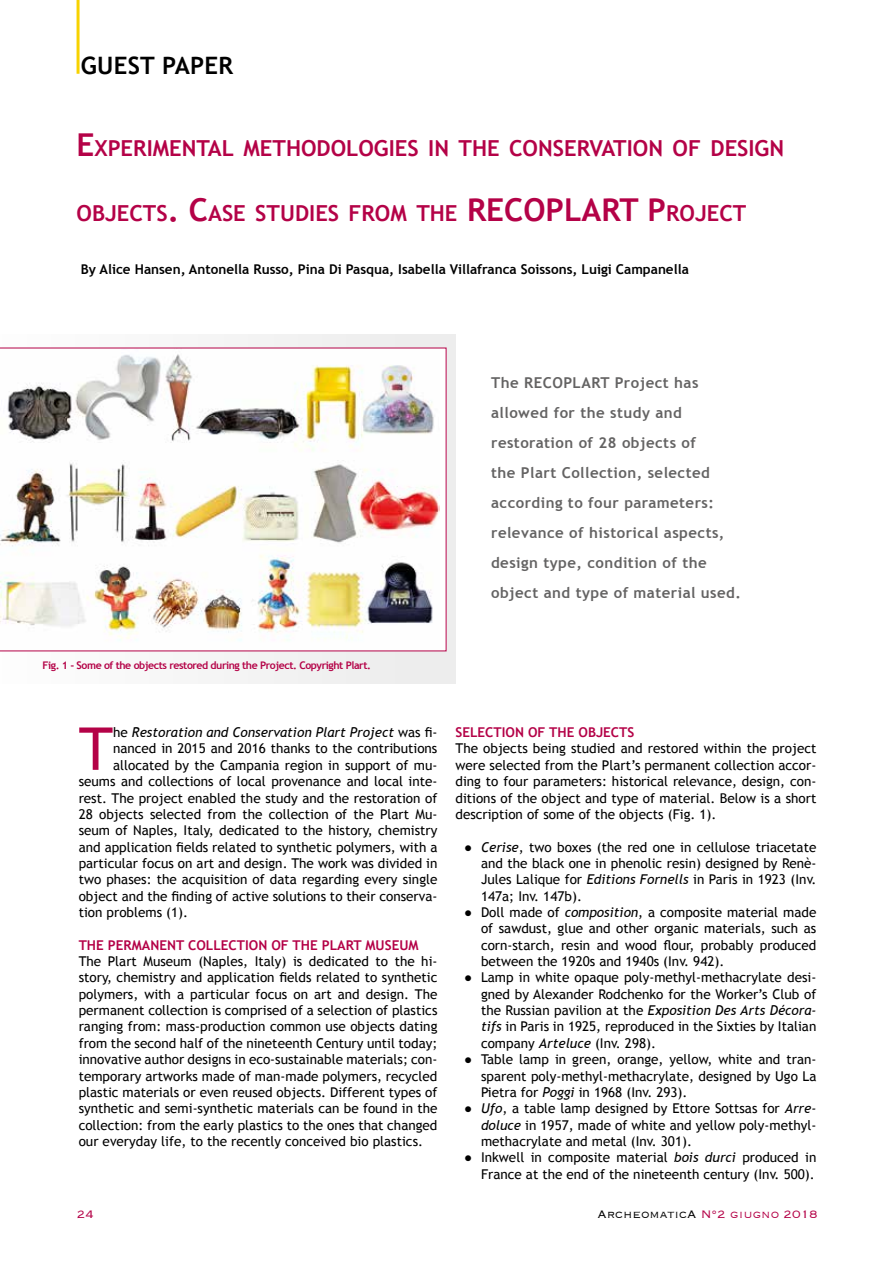
<style>
.page{position:relative;width:893px;height:1263px;background:#fff}
.page>*{position:absolute;margin:0;border:0;box-sizing:border-box;transform-origin:0 0}
.t1{font:59.25px "Trebuchet MS";color:#b40247}
.t2{font:700 24px "Trebuchet MS";letter-spacing:.01em;color:#000}
.t3{font:700 22.05px "Trebuchet MS";color:#b40247}
.t4{font:700 15px/30px "Trebuchet MS";letter-spacing:.03em;color:#646363}
.t5{font:300 14.1px "Copperplate";color:#b40247}
.t6{font:13.5px/16.4px "Trebuchet MS";color:#000;text-align:justify}
.t7{font:700 13.5px "Trebuchet MS";color:#000}
.t8{font:700 13.5px "Trebuchet MS";color:#b40247}
.t9{font:italic 13.5px "Trebuchet MS";color:#000}
.t10{font:700 10.5px "Trebuchet MS";letter-spacing:-.04em;color:#b40247}
.s1{font-size:31.5px}
.s2{font-style:normal}
.s3{font-family:"Arial"}
.s4{font-style:italic}
.s5{color:#000}
</style>
<div class="page">
<div style="left:0;top:334px;width:455px;height:350px;background:#ededed"></div>
<hr style="left:77px;top:0;width:3px;height:74px;background:#f7d200">
<img style="left:0;top:348px;width:446px;height:303px">
<h2 class="t2" style="left:81px;top:50px;width:154px">GUEST PAPER</h2>
<h3 class="t3" style="left:77px;top:134px;width:709px"><span class="s1">E</span>XPERIMENTAL METHODOLOGIES IN THE CONSERVATION OF DESIGN</h3>
<h3 class="t3" style="left:77px;top:199px;width:467px">OBJ ECTS<span class="s1">. C</span>ASE STUDIES FROM THE <span class="s1">RECOPL</span></h3>
<h3 class="t3" style="left:581px;top:199px;width:166px"><span class="s1">ART P</span>ROJECT</h3>
<p class="t7" style="left:81px;top:260px;width:609px">By Alice Hansen, Antonella Russo, Pina Di Pasqua, Isabella Villafranca Soissons, Luigi Campanella</p>
<p class="t4" style="left:491px;top:367px;width:251px">The RECOPLART Project has allowed for the study and restoration of 28 objects of<br>the Plart Collection, selected according to four parameters: relevance of historical aspects, design type, condition of the object and type of material used.</p>
<p class="t10" style="left:43px;top:659px;width:330px">Fig. 1 - Some of the objects restored during the Project. Copyright Plart.</p>
<h1 class="t1" style="left:79px;top:714px;width:36px">T</h1>
<p class="t9" style="left:113px;top:724px;width:326px"><span class="s2">he</span> Restoration and Conservation Plart Project <span class="s2">was fi-</span></p>
<p class="t6" style="left:113px;top:741px;width:326px">nanced in 2015 and 2016 thanks to the contributions</p>
<p class="t6" style="left:113px;top:757px;width:326px">allocated by the Campania region in support of mu-</p>
<p class="t6" style="left:79px;top:773px;width:360px">seums and collections of local provenance and local inte-</p>
<p class="t6" style="left:79px;top:790px;width:360px">rest. The project enabled the study and the restoration of</p>
<p class="t6" style="left:79px;top:806px;width:360px">28 objects selected from the collection of the Plart Mu-</p>
<p class="t6" style="left:79px;top:822px;width:360px">seum of Naples, Italy, dedicated to the history, chemistry</p>
<p class="t6" style="left:79px;top:839px;width:360px">and application fields related to synthetic polymers, with a</p>
<p class="t6" style="left:79px;top:855px;width:360px">particular focus on art and design. The work was divided in</p>
<p class="t6" style="left:79px;top:871px;width:360px">two phases: the acquisition of data regarding every single</p>
<p class="t6" style="left:79px;top:888px;width:360px">object and the finding of active solutions to their conserva-</p>
<p class="t6" style="left:79px;top:904px;width:111px">tion problems (1).</p>
<p class="t8" style="left:79px;top:936px;width:341px">THE PERMANENT COLLECTION OF THE PLART MUSEUM</p>
<p class="t6" style="left:79px;top:953px;width:360px">The Plart Museum (Naples, Italy) is dedicated to the hi&shy;story, chemistry and application fields related to synthetic polymers, with a particular focus on art and design. The permanent collection is comprised of a selection of plastics ranging from: mass-production common use objects dating from the second half of the nineteenth Century until today; innovative author designs in eco-sustainable materials; con&shy;temporary artworks made of man-made polymers, recycled plastic materials or even reused objects. Different types of synthetic and semi-synthetic materials can be found in the collection: from the early plastics to the ones that changed our everyday life, to the recently conceived bio plastics.</p>
<p class="t8" style="left:455px;top:724px;width:180px">SELECTION OF THE OBJECTS</p>
<p class="t6" style="left:455px;top:741px;width:362px">The objects being studied and restored within the project were selected from the Plart’s permanent collection accor&shy;ding to four parameters: historical relevance, design, con&shy;ditions of the object and type of material. Below is a short description of some of the objects (Fig. 1).</p>
<p class="t6" style="left:481px;top:839px;width:337px;text-indent:-17px"><span class="s3">●</span> <span class="s4">Cerise</span>, two boxes (the red one in cellulose triacetate and the black one in phenolic resin) designed by Renè-Jules Lalique for <span class="s4">Editions Fornells</span> in Paris in 1923 (Inv.<br>147a; Inv. 147b).</p>
<p class="t6" style="left:481px;top:904px;width:337px;text-indent:-17px"><span class="s3">●</span> Doll made of <span class="s4">composition</span>, a composite material made of sawdust, glue and other organic materials, such as corn-starch, resin and wood flour, probably produced between the 1920s and 1940s (Inv. 942).</p>
<p class="t6" style="left:481px;top:969px;width:337px;text-indent:-17px"><span class="s3">●</span> Lamp in white opaque poly-methyl-methacrylate desi&shy;gned by Alexander Rodchenko for the Worker’s Club of the Russian pavilion at the <span class="s4">Exposition Des Arts Décora&shy;tifs</span> in Paris in 1925, reproduced in the Sixties by Italian company <span class="s4">Arteluce</span> (Inv. 298).</p>
<p class="t6" style="left:481px;top:1051px;width:337px;text-indent:-17px"><span class="s3">●</span> Table lamp in green, orange, yellow, white and tran&shy;sparent poly-methyl-methacrylate, designed by Ugo La Pietra for <span class="s4">Poggi</span> in 1968 (Inv. 293).</p>
<p class="t6" style="left:481px;top:1100px;width:337px;text-indent:-17px"><span class="s3">●</span> <span class="s4">Ufo</span>, a table lamp designed by Ettore Sottsas for <span class="s4">Arre&shy;doluce</span> in 1957, made of white and yellow poly-methyl&shy;methacrylate and metal (Inv. 301).</p>
<p class="t6" style="left:464px;top:1149px;width:354px;text-align:right"><span class="s3">●</span> Inkwell in composite material <span class="s4">bois durci</span> produced in<br>France at the end of the nineteenth century (Inv. 500).</p>
<p class="t5" style="left:77px;top:1205px;width:19px">24</p>
<p class="t5" style="left:597px;top:1205px;width:222px"><span class="s5">ArcheomaticA</span> N°2 giugno 2018</p>
</div>
